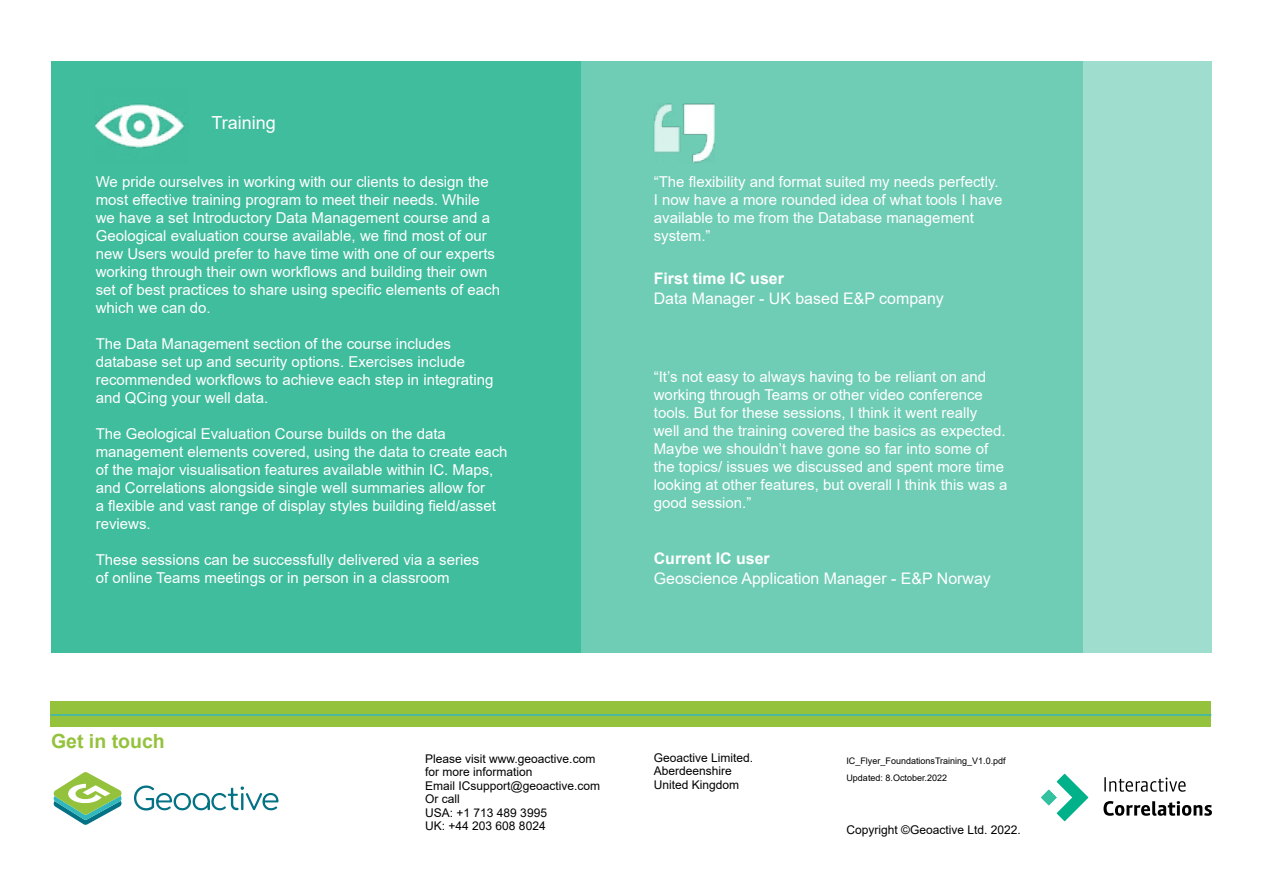
<style>
.page{position:relative;width:1263px;height:893px;background:#fff}
.page>*{position:absolute;margin:0;border:0;box-sizing:border-box;transform-origin:0 0}
.t1{font:700 19.5px "Arial";color:#95c23d}
.t2{font:18px "Arial";color:#fff}
.t3{font:15.9px "Arial";color:#fff}
.t4{font:700 15.9px "Arial";color:#fff}
.t5{font:15px/18px "Arial";color:#fff}
.t6{font:12px/13.5px "Arial";color:#000}
.t7{font:9px "Arial";color:#000}
</style>
<div class="page">
<div style="left:51px;top:61px;width:529px;height:592px;background:#40bd9d"></div>
<div style="left:580px;top:61px;width:503px;height:592px;background:#6fcdb5"></div>
<div style="left:1083px;top:61px;width:128px;height:592px;background:#9fdece"></div>
<img style="left:96px;top:103px;width:89px;height:45px">
<img style="left:654px;top:103px;width:61px;height:60px">
<div style="left:51px;top:702px;width:1160px;height:25px;background:#95c23d"></div>
<svg style="left:1104px;top:777px;width:82px;height:15px"></svg>
<svg style="left:1103px;top:801px;width:109px;height:15px"></svg>
<svg style="left:1041px;top:774px;width:47px;height:47px"></svg>
<svg style="left:134px;top:785px;width:144px;height:25px"></svg>
<svg style="left:53px;top:772px;width:69px;height:53px"></svg>
<hr style="left:50px;top:714px;width:1161px;height:2px;background:#34b7bc">
<p class="t2" style="left:212px;top:110px;width:66px">Training</p>
<p class="t5" style="left:96px;top:173px;width:406px">We pride ourselves in working with our clients to design the most effective training program to meet their needs. While we have a set Introductory Data Management course and a Geological evaluation course available, we find most of our new Users would prefer to have time with one of our experts working through their own workflows and building their own set of best practices to share using specific elements of each which we can do.</p>
<p class="t5" style="left:96px;top:335px;width:399px">The Data Management section of the course includes database set up and security options. Exercises include recommended workflows to achieve each step in integrating and QCing your well data.</p>
<p class="t5" style="left:96px;top:425px;width:413px">The Geological Evaluation Course builds on the data management elements covered, using the data to create each of the major visualisation features available within IC. Maps, and Correlations alongside single well summaries allow for<br>a flexible and vast range of display styles building field/asset reviews.</p>
<p class="t5" style="left:96px;top:551px;width:385px">These sessions can be successfully delivered via a series of online Teams meetings or in person in a classroom</p>
<p class="t5" style="left:654px;top:173px;width:350px">“The flexibility and format suited my needs perfectly.<br>I now have a more rounded idea of what tools I have available to me from the Database management system.”</p>
<p class="t4" style="left:654px;top:267px;width:132px">First time IC user</p>
<p class="t3" style="left:654px;top:287px;width:292px">Data Manager - UK based E&amp;P company</p>
<p class="t5" style="left:654px;top:368px;width:355px">“It’s not easy to always having to be reliant on and working through Teams or other video conference tools. But for these sessions, I think it went really<br>well and the training covered the basics as expected.<br>Maybe we shouldn’t have gone so far into some of the topics/ issues we discussed and spent more time looking at other features, but overall I think this was a good session.”</p>
<p class="t4" style="left:654px;top:547px;width:117px">Current IC user</p>
<p class="t3" style="left:654px;top:567px;width:338px">Geoscience Application Manager - E&amp;P Norway</p>
<h1 class="t1" style="left:51px;top:727px;width:115px">Get in touch</h1>
<p class="t6" style="left:425px;top:751px;width:176px">Please visit www.geoactive.com for more information<br>Email ICsupport@geoactive.com<br>Or call<br>USA: +1 713 489 3995<br>UK: +44 203 608 8024</p>
<p class="t6" style="left:654px;top:751px;width:101px">Geoactive Limited.<br>Aberdeenshire<br>United Kingdom</p>
<p class="t7" style="left:846px;top:755px;width:161px">IC_Flyer_FoundationsTraining_V1.0.pdf</p>
<p class="t7" style="left:846px;top:772px;width:102px">Updated: 8.October.2022</p>
<p class="t6" style="left:846px;top:823px;width:176px">Copyright ©Geoactive Ltd. 2022.</p>
</div>
